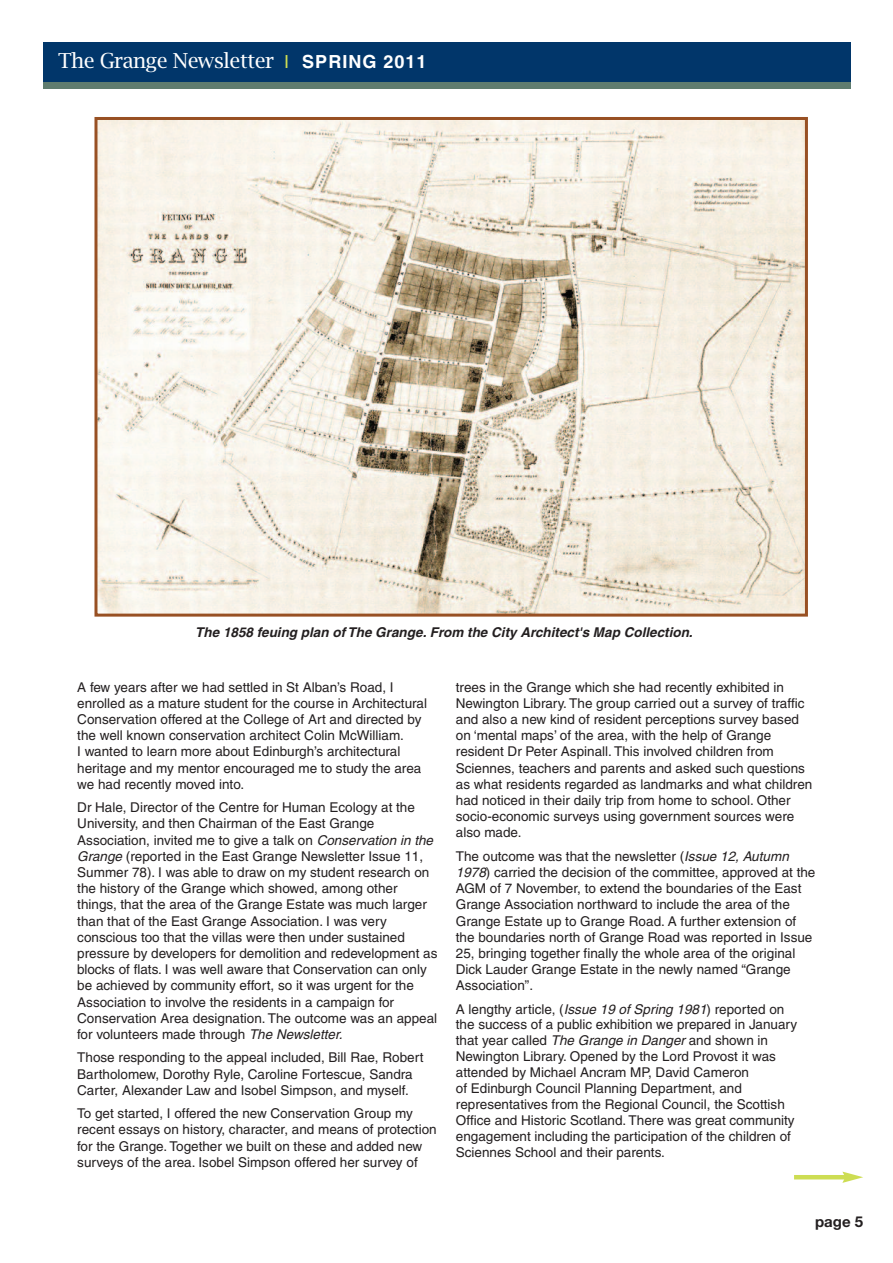
<style>
.page{position:relative;width:893px;height:1263px;background:#fff}
.page>*{position:absolute;margin:0;border:0;box-sizing:border-box;transform-origin:0 0}
.t1{font:20.7px "Lucida Bright";letter-spacing:-.03em;color:#fff}
.t2{font:700 15px "Helvetica Neue";color:#231f20}
.t3{font:13.5px/16.2px "Helvetica";color:#231f20}
.t4{font:italic 700 13.5px "Helvetica";color:#231f20}
.s1{font-family:"Helvetica";font-size:18px;color:#cddd53}
.s2{font-family:"Helvetica";font-weight:700;font-size:18px}
.s3{font-style:italic}
</style>
<div class="page">
<img style="left:98px;top:121px;width:706px;height:492px">
<div style="left:94px;top:117px;width:714px;height:500px;border:3px solid #985023"></div>
<div style="left:43px;top:57px;width:807px;height:32px;background:#5f7c6f"></div>
<div style="left:43px;top:43px;width:807px;height:39px;background:#01366a"></div>
<hr style="left:794px;top:1175px;width:52px;height:4px;background:#cddd53">
<svg style="left:842px;top:1171px;width:21px;height:12px"></svg>
<h1 class="t1" style="left:58px;top:49px;width:370px">The Grange Newsletter <span class="s1">I</span> <span class="s2">SPRING 2011</span></h1>
<p class="t4" style="left:195px;top:627px;width:499px">The 1858 feuing plan of The Grange. From the City Architect's Map Collection.</p>
<p class="t3" style="left:77px;top:680px;width:351px">A few years after we had settled in St Alban’s Road, I enrolled as a mature student for the course in Architectural Conservation offered at the College of Art and directed by the well known conservation architect Colin McWilliam.<br>I wanted to learn more about Edinburgh’s architectural heritage and my mentor encouraged me to study the area we had recently moved into.</p>
<p class="t3" style="left:77px;top:801px;width:362px">Dr Hale, Director of the Centre for Human Ecology at the University, and then Chairman of the East Grange Association, invited me to give a talk on <span class="s3">Conservation in the Grange</span> (reported in the East Grange Newsletter Issue 11, Summer 78). I was able to draw on my student research on the history of the Grange which showed, among other things, that the area of the Grange Estate was much larger than that of the East Grange Association. I was very conscious too that the villas were then under sustained pressure by developers for demolition and redevelopment as blocks of flats. I was well aware that Conservation can only be achieved by community effort, so it was urgent for the Association to involve the residents in a campaign for Conservation Area designation. The outcome was an appeal for volunteers made through <span class="s3">The Newsletter.</span></p>
<p class="t3" style="left:77px;top:1051px;width:348px">Those responding to the appeal included, Bill Rae, Robert<br>Bartholomew, Dorothy Ryle, Caroline Fortescue, Sandra<br>Carter, Alexander Law and Isobel Simpson, and myself.</p>
<p class="t3" style="left:77px;top:1107px;width:361px">To get started, I offered the new Conservation Group my recent essays on history, character, and means of protection for the Grange. Together we built on these and added new surveys of the area. Isobel Simpson offered her survey of</p>
<p class="t3" style="left:456px;top:680px;width:358px">trees in the Grange which she had recently exhibited in Newington Library. The group carried out a survey of traffic and also a new kind of resident perceptions survey based on ‘mental maps’ of the area, with the help of Grange resident Dr Peter Aspinall. This involved children from Sciennes, teachers and parents and asked such questions as what residents regarded as landmarks and what children had noticed in their daily trip from home to school. Other socio-economic surveys using government sources were also made.</p>
<p class="t3" style="left:456px;top:849px;width:361px">The outcome was that the newsletter (<span class="s3">Issue 12, Autumn 1978</span>) carried the decision of the committee, approved at the AGM of 7 November, to extend the boundaries of the East Grange Association northward to include the area of the Grange Estate up to Grange Road. A further extension of the boundaries north of Grange Road was reported in Issue 25, bringing together finally the whole area of the original Dick Lauder Grange Estate in the newly named “Grange Association”.</p>
<p class="t3" style="left:456px;top:1002px;width:343px">A lengthy article, (<span class="s3">Issue 19 of Spring 1981</span>) reported on the success of a public exhibition we prepared in January that year called <span class="s3">The Grange in Danger</span> and shown in Newington Library. Opened by the Lord Provost it was attended by Michael Ancram MP, David Cameron<br>of Edinburgh Council Planning Department, and representatives from the Regional Council, the Scottish Office and Historic Scotland. There was great community engagement including the participation of the children of Sciennes School and their parents.</p>
<p class="t2" style="left:815px;top:1216px;width:50px">page 5</p>
</div>
